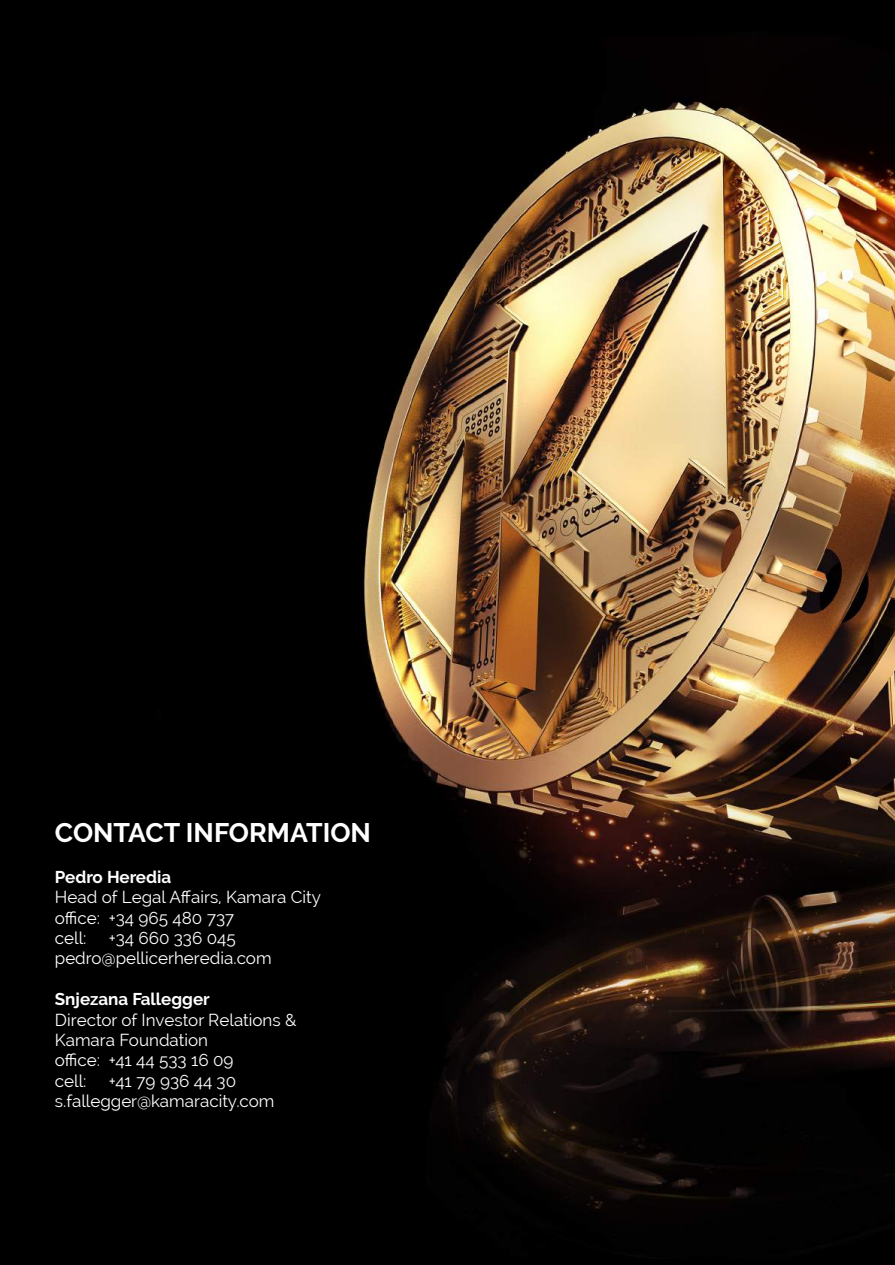
<style>
.page{position:relative;width:895px;height:1265px;background:#fff}
.page>*{position:absolute;margin:0;border:0;box-sizing:border-box;transform-origin:0 0}
.t1{font:700 26.7px "Raleway";color:#fff}
.t2{font:16.95px/20.4px "Raleway";color:#fff}
.t3{font:700 16.95px "Raleway";color:#fff}
</style>
<div class="page">
<img style="left:0;top:0;width:895px;height:1265px">
<h1 class="t1" style="left:55px;top:817px;width:318px">CONTACT INFORMATION</h1>
<p class="t3" style="left:55px;top:867px;width:118px">Pedro Heredia</p>
<p class="t2" style="left:55px;top:887px;width:267px">Head of Legal Affairs, Kamara City office: +34 965 480 737<br>cell:</p>
<p class="t2" style="left:55px;top:927px;width:218px;text-indent:54px">+34 660 336 045 pedro@pellicerheredia.com</p>
<p class="t3" style="left:55px;top:989px;width:156px">Snjezana Fallegger</p>
<p class="t2" style="left:55px;top:1009px;width:243px">Director of Investor Relations &amp;<br>Kamara Foundation<br>office: +41 44 533 16 09<br>cell:</p>
<p class="t2" style="left:55px;top:1070px;width:221px;text-indent:54px">+41 79 936 44 30 s.fallegger@kamaracity.com</p>
</div>
